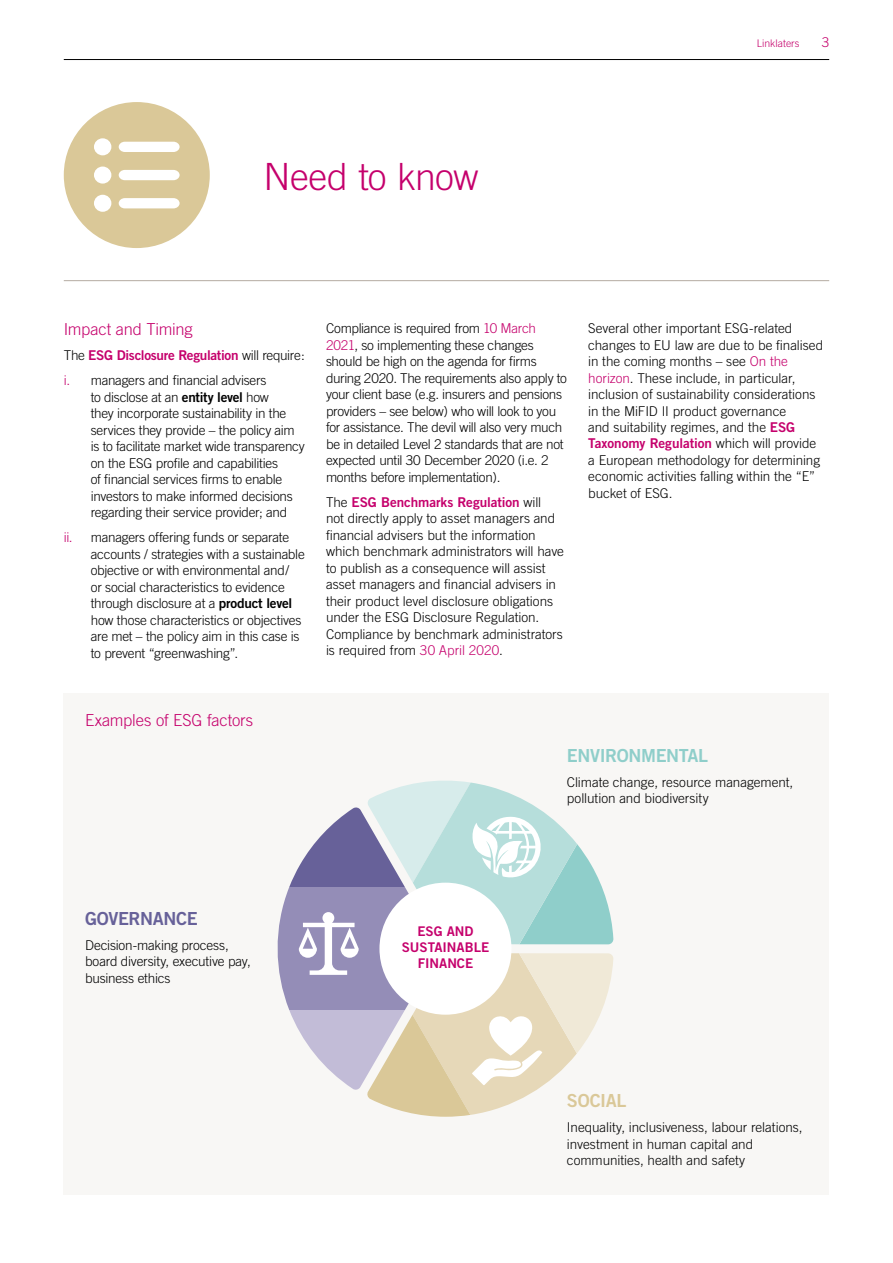
<style>
.page{position:relative;width:893px;height:1263px;background:#fff}
.page>*{position:absolute;margin:0;border:0;box-sizing:border-box;transform-origin:0 0}
.t1{font:300 37.5px "Trade Gothic";letter-spacing:-.015em;color:#c5006c}
.t2{font:18px "Trade Gothic Bold Two";letter-spacing:-.025em;color:#8fceca}
.t3{font:18px "Trade Gothic Bold Two";letter-spacing:-.015em;color:#676199}
.t4{font:18px "Trade Gothic Bold Two";letter-spacing:-.015em;color:#dac898}
.t5{font:300 16.5px "Trade Gothic";letter-spacing:-.01em;color:#c5006c}
.t6{font:300 13.5px/16.5px "Trade Gothic";letter-spacing:-.015em;color:#000}
.t7{font:13.5px "Trade Gothic Bold Two";letter-spacing:-.01em;color:#c5006c}
.t8{font:300 13.5px "Trade Gothic";color:#c5006c}
.t9{font:13.35px/16px "Trade Gothic Bold Two";color:#c5006c;text-align:center}
.t10{font:300 10.5px "Trade Gothic";color:#c5006c}
.s1{font-family:"Trade Gothic";font-weight:300;color:#000}
.s2{color:#c5006c}
.s3{font-family:"Trade Gothic Bold Two";font-weight:400}
.s4{font-family:"Trade Gothic Bold Two";font-weight:400;color:#c5006c}
</style>
<div class="page">
<div style="left:64px;top:694px;width:765px;height:501px;background:#f8f7f5"></div>
<hr style="left:64px;top:59px;width:765px;height:1px;background:#000">
<hr style="left:64px;top:280px;width:765px;height:1px;background:#b5aba1">
<div style="left:64px;top:102px;width:146px;height:146px;background:#dac898;border-radius:50%"></div>
<svg style="left:119px;top:142px;width:61px;height:10px"></svg>
<div style="left:94px;top:138px;width:17px;height:17px;background:#fff;border-radius:50%"></div>
<div style="left:94px;top:167px;width:17px;height:17px;background:#fff;border-radius:50%"></div>
<div style="left:94px;top:195px;width:17px;height:17px;background:#fff;border-radius:50%"></div>
<svg style="left:119px;top:170px;width:61px;height:10px"></svg>
<svg style="left:119px;top:198px;width:61px;height:10px"></svg>
<svg style="left:277px;top:780px;width:336px;height:337px"></svg>
<div style="left:379px;top:883px;width:132px;height:132px;background:#fff;border-radius:50%"></div>
<h1 class="t1" style="left:264px;top:154px;width:216px">Need to know</h1>
<p class="t10" style="left:757px;top:37px;width:44px">Linklaters</p>
<p class="t8" style="left:822px;top:34px;width:9px">3</p>
<p class="t5" style="left:64px;top:320px;width:130px">Impact and Timing</p>
<p class="t7" style="left:64px;top:347px;width:242px"><span class="s1">The</span> ESG Disclosure Regulation <span class="s1">will require:</span></p>
<p class="t6" style="left:91px;top:372px;width:215px;text-indent:-27px"><span class="s2">i.</span> managers and financial advisers<br>to disclose at an <span class="s3">entity level</span> how<br>they incorporate sustainability in the services they provide – the policy aim is to facilitate market wide transparency on the ESG profile and capabilities<br>of financial services firms to enable investors to make informed decisions regarding their service provider; and</p>
<p class="t6" style="left:91px;top:529px;width:215px;text-indent:-27px"><span class="s2">ii.</span> managers offering funds or separate accounts / strategies with a sustainable objective or with environmental and/<br>or social characteristics to evidence through disclosure at a <span class="s3">product level </span>how those characteristics or objectives are met – the policy aim in this case is to prevent “greenwashing”.</p>
<p class="t5" style="left:85px;top:710px;width:170px">Examples of ESG factors</p>
<p class="t6" style="left:326px;top:320px;width:242px">Compliance is required from <span class="s2">10 March 2021</span>, so implementing these changes should be high on the agenda for firms during 2020. The requirements also apply to your client base (e.g. insurers and pensions providers – see below) who will look to you for assistance. The devil will also very much be in detailed Level 2 standards that are not expected until 30 December 2020 (i.e. 2 months before implementation).</p>
<p class="t7" style="left:326px;top:493px;width:217px"><span class="s1">The</span> ESG Benchmarks Regulation <span class="s1">will</span></p>
<p class="t6" style="left:326px;top:510px;width:239px">not directly apply to asset managers and financial advisers but the information which benchmark administrators will have to publish as a consequence will assist asset managers and financial advisers in their product level disclosure obligations under the ESG Disclosure Regulation.<br>Compliance by benchmark administrators is required from <span class="s2">30 April 2020</span>.</p>
<p class="t6" style="left:588px;top:320px;width:236px">Several other important ESG-related changes to EU law are due to be finalised in the coming months – see <span class="s2">On the horizon</span>. These include, in particular, inclusion of sustainability considerations in the MiFID II product governance<br>and suitability regimes, and the <span class="s4">ESG</span></p>
<p class="t7" style="left:588px;top:435px;width:230px">Taxonomy Regulation <span class="s1">which will provide</span></p>
<p class="t6" style="left:588px;top:452px;width:233px">a European methodology for determining economic activities falling within the “E” bucket of ESG.</p>
<h2 class="t3" style="left:85px;top:907px;width:114px">GOVERNANCE</h2>
<p class="t6" style="left:85px;top:937px;width:167px">Decision-making process, board diversity, executive pay, business ethics</p>
<p class="t9" style="left:402px;top:923px;width:89px">ESG AND<br>SUSTAINABLE<br>FINANCE</p>
<h2 class="t2" style="left:567px;top:744px;width:143px">ENVIRONMENTAL</h2>
<p class="t6" style="left:567px;top:773px;width:228px">Climate change, resource management, pollution and biodiversity</p>
<h2 class="t4" style="left:567px;top:1090px;width:61px">SOCIAL</h2>
<p class="t6" style="left:567px;top:1119px;width:237px">Inequality, inclusiveness, labour relations, investment in human capital and communities, health and safety</p>
</div>
